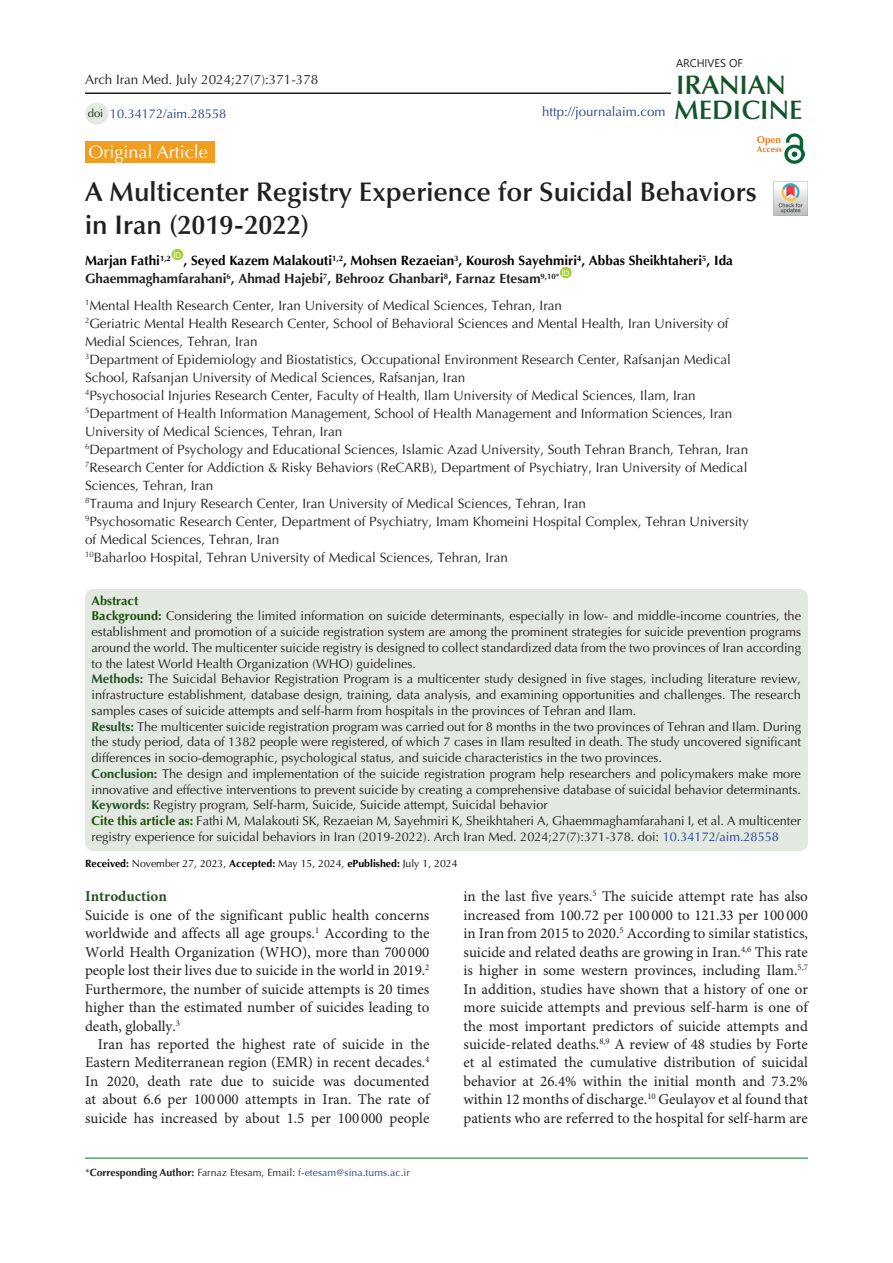
<style>
.page{position:relative;width:893px;height:1263px;background:#fff}
.page>*{position:absolute;margin:0;border:0;box-sizing:border-box;transform-origin:0 0}
.t1{font:600 27px/33px "Optima LT Std";color:#231f20}
.t2{font:600 26.85px "Optima LT Std";color:#11552a}
.t3{font:600 26.85px "Optima LT Std";color:#145228}
.t4{font:18px "Optima LT Std";color:#fff}
.t5{font:15px/18.5px "Minion Pro";color:#231f20;text-align:justify}
.t6{font:700 15px "Minion Pro";color:#265026}
.t7{font:13.5px/18px "Optima LT Std";color:#231f20}
.t8{font:700 13.5px/18px "Optima LT Std";color:#040503}
.t9{font:13.2px "Optima LT Std";color:#253f8e}
.t10{font:12.75px/15.8px "Optima LT Std";color:#231f20;text-align:justify}
.t11{font:12.75px "Optima LT Std";color:#253f8e}
.t12{font:700 12.75px "Optima LT Std";color:#19510a}
.t13{font:11.25px "Optima LT Std";color:#231f20}
.t14{font:11.1px "Segoe UI";color:#231f20}
.t15{font:10.5px "Optima LT Std";color:#040503}
.t16{font:10.5px "Optima LT Std";color:#253f8e}
.t17{font:700 9.9px "Optima LT Std";color:#ee7a23}
.t18{font:700 8.4px "Optima LT Std";color:#e67625}
.t19{font:7.8px "Arial";color:#fff}
.s1{color:#231f20}
.s2{font-weight:700;color:#19510a}
.s3{font-weight:700;color:#235126}
.s4{font-weight:700;color:#19500a}
.s5{color:#253f8e}
.s6{font-weight:700}
.s7{font-weight:700;color:#231f20}
</style>
<div class="page">
<hr style="left:85px;top:1158px;width:723px;height:1px;background:#007513">
<div style="left:85px;top:141px;width:130px;height:22px;background:#f19d20"></div>
<div style="left:171px;top:249px;width:12px;height:11px;background:#a6ce39;border-radius:50%"></div>
<div style="left:560px;top:267px;width:12px;height:11px;background:#a6ce39;border-radius:50%"></div>
<div style="left:85px;top:103px;width:23px;height:22px;background:#e3eae2;border-radius:50%"></div>
<hr style="left:85px;top:92px;width:586px;height:2px;background:#231f20">
<img style="left:785px;top:133px;width:19px;height:31px">
<img style="left:774px;top:182px;width:34px;height:34px">
<div style="left:85px;top:589px;width:723px;height:262px;background:#e3e8e1;border-radius:8px"></div>
<p class="t7" style="left:85px;top:71px;width:235px">Arch Iran Med. July 2024;27(7):371-378</p>
<p class="t13" style="left:88px;top:106px;width:17px">doi</p>
<p class="t11" style="left:110px;top:106px;width:118px">10.34172/aim.28558</p>
<p class="t9" style="left:542px;top:104px;width:125px">http://journalaim.com</p>
<p class="t14" style="left:676px;top:52px;width:68px">ARCHIVES OF</p>
<p class="t3" style="left:676px;top:69px;width:111px">IRANIAN</p>
<p class="t2" style="left:674px;top:94px;width:130px">MEDICINE</p>
<p class="t17" style="left:757px;top:134px;width:26px">Open</p>
<p class="t18" style="left:757px;top:144px;width:26px">Access</p>
<p class="t4" style="left:89px;top:141px;width:121px">Original Article</p>
<p class="t1" style="left:85px;top:176px;width:673px">A Multicenter Registry Experience for Suicidal Behaviors in Iran (2019-2022)</p>
<p class="t8" style="left:85px;top:252px;width:87px">Marjan Fathi<sup>1,2</sup></p>
<p class="t19" style="left:173px;top:250px;width:9px">ID</p>
<p class="t8" style="left:85px;top:252px;width:649px;text-indent:99px">, Seyed Kazem Malakouti<sup>1,2</sup>, Mohsen Rezaeian<sup>3</sup>, Kourosh Sayehmiri<sup>4</sup>, Abbas Sheikhtaheri<sup>5</sup>, Ida<br><span class="s1">Ghaemmaghamfarahani</span><sup>6</sup><span class="s1">, Ahmad Hajebi</span><sup>7</sup><span class="s1">, Behrooz Ghanbari</span><sup>8</sup><span class="s1">, Farnaz Etesam</span><sup>9,10*</sup></p>
<p class="t19" style="left:562px;top:268px;width:9px">ID</p>
<p class="t7" style="left:85px;top:296px;width:479px"><sup>1</sup>Mental Health Research Center, Iran University of Medical Sciences, Tehran, Iran</p>
<p class="t7" style="left:85px;top:314px;width:645px"><sup>2</sup>Geriatric Mental Health Research Center, School of Behavioral Sciences and Mental Health, Iran University of<br>Medial Sciences, Tehran, Iran</p>
<p class="t7" style="left:85px;top:350px;width:647px"><sup>3</sup>Department of Epidemiology and Biostatistics, Occupational Environment Research Center, Rafsanjan Medical<br>School, Rafsanjan University of Medical Sciences, Rafsanjan, Iran</p>
<p class="t7" style="left:85px;top:386px;width:612px"><sup>4</sup>Psychosocial Injuries Research Center, Faculty of Health, Ilam University of Medical Sciences, Ilam, Iran</p>
<p class="t7" style="left:85px;top:404px;width:649px"><sup>5</sup>Department of Health Information Management, School of Health Management and Information Sciences, Iran<br>University of Medical Sciences, Tehran, Iran</p>
<p class="t7" style="left:85px;top:440px;width:665px"><sup>6</sup>Department of Psychology and Educational Sciences, Islamic Azad University, South Tehran Branch, Tehran, Iran</p>
<p class="t7" style="left:85px;top:458px;width:664px"><sup>7</sup>Research Center for Addiction &amp; Risky Behaviors (ReCARB), Department of Psychiatry, Iran University of Medical<br>Sciences, Tehran, Iran</p>
<p class="t7" style="left:85px;top:494px;width:503px"><sup>8</sup>Trauma and Injury Research Center, Iran University of Medical Sciences, Tehran, Iran</p>
<p class="t7" style="left:85px;top:512px;width:665px"><sup>9</sup>Psychosomatic Research Center, Department of Psychiatry, Imam Khomeini Hospital Complex, Tehran University of Medical Sciences, Tehran, Iran</p>
<p class="t7" style="left:85px;top:548px;width:424px"><sup>10</sup>Baharloo Hospital, Tehran University of Medical Sciences, Tehran, Iran</p>
<p class="t12" style="left:92px;top:593px;width:48px">Abstract</p>
<p class="t10" style="left:92px;top:608px;width:711px"><span class="s2">Background:</span> Considering the limited information on suicide determinants, especially in low- and middle-income countries, the establishment and promotion of a suicide registration system are among the prominent strategies for suicide prevention programs around the world. The multicenter suicide registry is designed to collect standardized data from the two provinces of Iran according to the latest World Health Organization (WHO) guidelines.</p>
<p class="t10" style="left:92px;top:671px;width:711px"><span class="s3">Methods:</span> The Suicidal Behavior Registration Program is a multicenter study designed in five stages, including literature review, infrastructure establishment, database design, training, data analysis, and examining opportunities and challenges. The research samples cases of suicide attempts and self-harm from hospitals in the provinces of Tehran and Ilam.</p>
<p class="t10" style="left:92px;top:719px;width:711px"><span class="s3">Results:</span> The multicenter suicide registration program was carried out for 8 months in the two provinces of Tehran and Ilam. During the study period, data of 1382 people were registered, of which 7 cases in Ilam resulted in death. The study uncovered significant differences in socio-demographic, psychological status, and suicide characteristics in the two provinces.</p>
<p class="t10" style="left:92px;top:766px;width:711px"><span class="s3">Conclusion:</span> The design and implementation of the suicide registration program help researchers and policymakers make more innovative and effective interventions to prevent suicide by creating a comprehensive database of suicidal behavior determinants.</p>
<p class="t10" style="left:92px;top:797px;width:458px"><span class="s3">Keywords:</span> Registry program, Self-harm, Suicide, Suicide attempt, Suicidal behavior</p>
<p class="t10" style="left:92px;top:813px;width:711px"><span class="s4">Cite this article as:</span> Fathi M, Malakouti SK, Rezaeian M, Sayehmiri K, Sheikhtaheri A, Ghaemmaghamfarahani I, et al. A multicenter registry experience for suicidal behaviors in Iran (2019-2022). Arch Iran Med. 2024;27(7):371-378. doi: <span class="s5">10.34172/aim.28558</span></p>
<p class="t15" style="left:85px;top:857px;width:374px"><span class="s6">Received:</span> November 27, 2023, <span class="s6">Accepted:</span> May 15, 2024, <span class="s6">ePublished:</span> July 1, 2024</p>
<p class="t6" style="left:85px;top:886px;width:83px">Introduction</p>
<p class="t5" style="left:85px;top:906px;width:346px">Suicide is one of the significant public health concerns worldwide and affects all age groups.<sup>1</sup> According to the World Health Organization (WHO), more than 700 000 people lost their lives due to suicide in the world in 2019.<sup>2<br></sup>Furthermore, the number of suicide attempts is 20 times higher than the estimated number of suicides leading to death, globally.<sup>3</sup></p>
<p class="t5" style="left:85px;top:1035px;width:346px;text-indent:13px">Iran has reported the highest rate of suicide in the Eastern Mediterranean region (EMR) in recent decades.<sup>4<br></sup>In 2020, death rate due to suicide was documented at about 6.6 per 100 000 attempts in Iran. The rate of suicide has increased by about 1.5 per 100 000 people</p>
<p class="t16" style="left:85px;top:1166px;width:326px"><span class="s1">*</span><span class="s7">Corresponding Author:</span> <span class="s1">Farnaz Etesam, Email:</span> f-etesam@sina.tums.ac.ir</p>
<p class="t5" style="left:463px;top:888px;width:346px">in the last five years.<sup>5</sup> The suicide attempt rate has also increased from 100.72 per 100 000 to 121.33 per 100 000 in Iran from 2015 to 2020.<sup>5</sup> According to similar statistics, suicide and related deaths are growing in Iran.<sup>4,6</sup> This rate is higher in some western provinces, including Ilam.<sup>5,7<br></sup>In addition, studies have shown that a history of one or more suicide attempts and previous self-harm is one of the most important predictors of suicide attempts and suicide-related deaths.<sup>8,9</sup> A review of 48 studies by Forte et al estimated the cumulative distribution of suicidal behavior at 26.4% within the initial month and 73.2% within 12 months of discharge.<sup>10</sup> Geulayov et al found that patients who are referred to the hospital for self-harm are</p>
</div>
